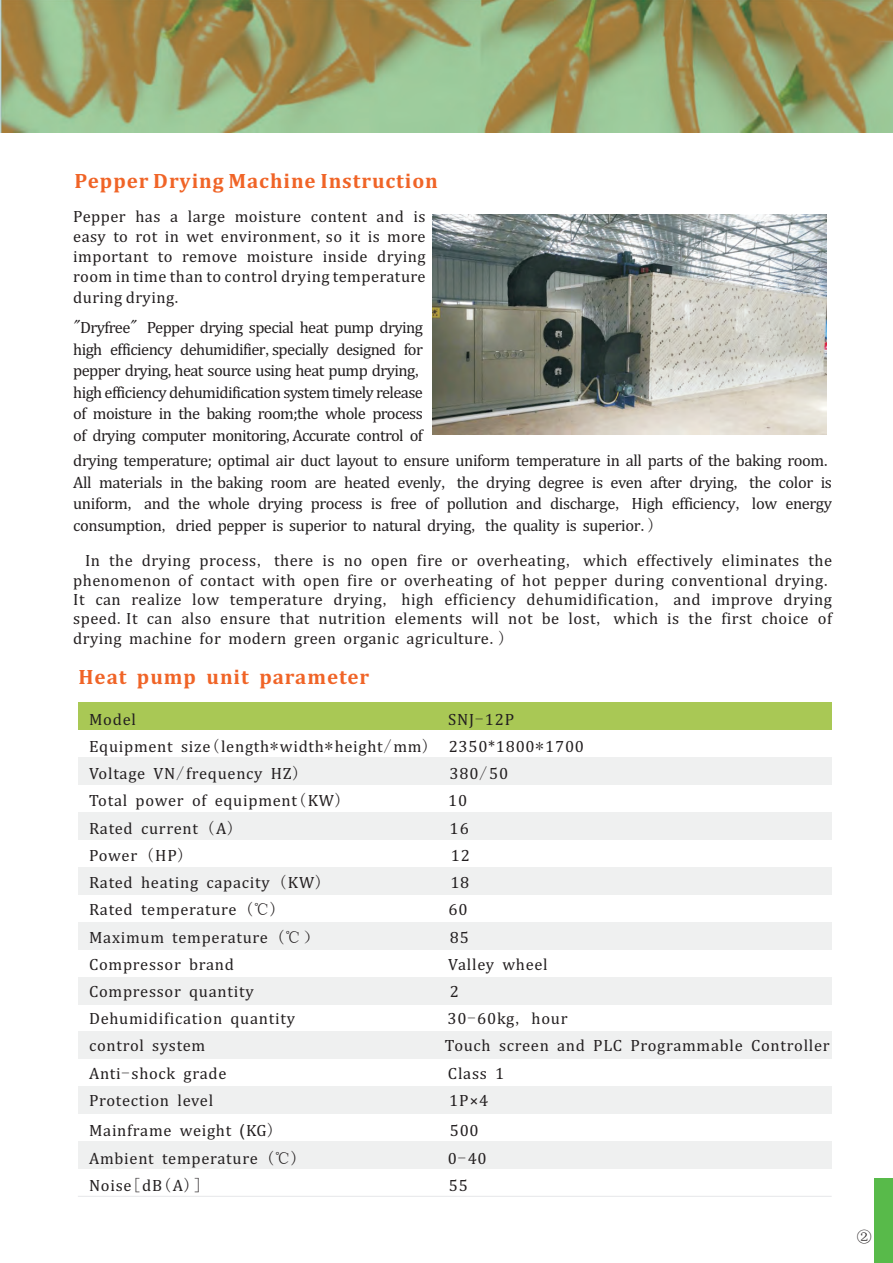
<style>
.page{position:relative;width:893px;height:1263px;background:#fff}
.page>*{position:absolute;margin:0;border:0;box-sizing:border-box;transform-origin:0 0}
.t1{font:700 21px "Cambria";letter-spacing:.045em;color:#f06427}
.t2{font:16.5px/21.6px "Cambria";letter-spacing:.045em;color:#231f20;text-align:justify}
.t3{font:15px "Sim Sun";color:#231f20}
.s1{font-family:"Sim Sun"}
.s2{font-family:"Arial Unicode MS"}
</style>
<div class="page">
<div style="left:874px;top:1178px;width:19px;height:85px;background:#58ba4a"></div>
<div style="left:78px;top:702px;width:359px;height:28px;background:#a9c855"></div>
<div style="left:437px;top:702px;width:395px;height:28px;background:#a9c855"></div>
<div style="left:78px;top:757px;width:359px;height:28px;background:#eff0f0"></div>
<div style="left:437px;top:757px;width:395px;height:28px;background:#eff0f0"></div>
<div style="left:78px;top:812px;width:359px;height:28px;background:#eff0f0"></div>
<div style="left:437px;top:812px;width:395px;height:28px;background:#eff0f0"></div>
<div style="left:78px;top:867px;width:359px;height:27px;background:#eff0f0"></div>
<div style="left:437px;top:867px;width:395px;height:27px;background:#eff0f0"></div>
<div style="left:78px;top:922px;width:359px;height:27px;background:#eff0f0"></div>
<div style="left:437px;top:922px;width:395px;height:27px;background:#eff0f0"></div>
<div style="left:78px;top:977px;width:359px;height:27px;background:#eff0f0"></div>
<div style="left:437px;top:977px;width:395px;height:27px;background:#eff0f0"></div>
<div style="left:78px;top:1032px;width:359px;height:27px;background:#eff0f0"></div>
<div style="left:437px;top:1032px;width:395px;height:27px;background:#eff0f0"></div>
<div style="left:78px;top:1086px;width:359px;height:28px;background:#eff0f0"></div>
<div style="left:437px;top:1086px;width:395px;height:28px;background:#eff0f0"></div>
<div style="left:78px;top:1141px;width:359px;height:28px;background:#eff0f0"></div>
<div style="left:437px;top:1141px;width:395px;height:28px;background:#eff0f0"></div>
<hr style="left:78px;top:1196px;width:754px;height:1px;background:#e6e7e9">
<img style="left:1px;top:0;width:892px;height:132px">
<img style="left:433px;top:214px;width:393px;height:220px">
<p class="t1" style="left:75px;top:171px;width:365px">Pepper Drying Machine Instruction</p>
<p class="t2" style="left:73px;top:207px;width:354px;line-height:20.2px">Pepper has a large moisture content and is easy to rot in wet environment<span class="s1">,</span>so it is more important to remove moisture inside drying room in time than to control drying temperature during drying<span class="s1">.</span></p>
<p class="t2" style="left:73px;top:318px;width:351px"><span class="s1">"</span>Dryfree<span class="s1">"</span> Pepper drying special heat pump drying high efficiency dehumidifier<span class="s1">,</span>specially designed for pepper drying<span class="s1">,</span>heat source using heat pump drying<span class="s1">, </span>high efficiency dehumidification system timely release of moisture in the baking room;the whole process of drying computer monitoring<span class="s1">,</span>Accurate control of</p>
<p class="t2" style="left:73px;top:451px;width:760px">drying temperature; optimal air duct layout to ensure uniform temperature in all parts of the baking room<span class="s1">.<br></span>All materials in the baking room are heated evenly<span class="s1">,</span> the drying degree is even after drying<span class="s1">,</span> the color is uniform<span class="s1">,</span> and the whole drying process is free of pollution and discharge<span class="s1">,</span> High efficiency<span class="s1">,</span> low energy consumption<span class="s1">,</span> dried pepper is superior to natural drying<span class="s1">,</span> the quality is superior<span class="s1">.)</span></p>
<p class="t2" style="left:73px;top:552px;width:760px;line-height:19.4px;text-indent:12px">In the drying process<span class="s1">,</span> there is no open fire or overheating<span class="s1">,</span> which effectively eliminates the phenomenon of contact with open fire or overheating of hot pepper during conventional drying<span class="s1">.<br></span>It can realize low temperature drying<span class="s1">,</span> high efficiency dehumidification<span class="s1">,</span> and improve drying speed<span class="s1">.</span>It can also ensure that nutrition elements will not be lost<span class="s1">,</span> which is the first choice of drying machine for modern green organic agriculture<span class="s1">.)</span></p>
<p class="t1" style="left:79px;top:667px;width:292px">Heat pump unit parameter</p>
<p class="t2" style="left:89px;top:709px;width:48px">Model</p>
<p class="t2" style="left:89px;top:707px;width:496px;line-height:27.2px;text-align:left;text-indent:359px">SNJ<span class="s1">-</span>12P<br>Equipment size<span class="s1">(</span>length<span class="s1">*</span>width<span class="s1">*</span>height<span class="s1">/</span>mm<span class="s1">)</span> 2350*1800<span class="s1">*</span>1700<br>Voltage VN<span class="s1">/</span>frequency HZ<span class="s1">)</span></p>
<p class="t2" style="left:450px;top:764px;width:60px">380<span class="s1">/</span>50</p>
<p class="t2" style="left:89px;top:791px;width:255px">Total power of equipment<span class="s1">(</span>KW<span class="s1">)</span></p>
<p class="t2" style="left:448px;top:791px;width:21px">10</p>
<p class="t2" style="left:89px;top:818px;width:148px">Rated current <span class="s1">(</span>A<span class="s1">)</span></p>
<p class="t2" style="left:450px;top:818px;width:21px">16</p>
<p class="t2" style="left:89px;top:845px;width:98px">Power <span class="s1">(</span>HP<span class="s1">)</span></p>
<p class="t2" style="left:451px;top:845px;width:21px">12</p>
<p class="t2" style="left:89px;top:873px;width:236px">Rated heating capacity <span class="s1">(</span>KW<span class="s1">)</span></p>
<p class="t2" style="left:450px;top:873px;width:21px">18</p>
<p class="t2" style="left:89px;top:900px;width:190px">Rated temperature <span class="s1">(℃)</span></p>
<p class="t2" style="left:449px;top:900px;width:21px">60</p>
<p class="t2" style="left:89px;top:927px;width:232px">Maximum temperature <span class="s1">(℃）</span></p>
<p class="t2" style="left:450px;top:927px;width:21px">85</p>
<p class="t2" style="left:89px;top:954px;width:147px">Compressor brand</p>
<p class="t2" style="left:448px;top:954px;width:101px">Valley wheel</p>
<p class="t2" style="left:89px;top:981px;width:166px">Compressor quantity</p>
<p class="t2" style="left:450px;top:981px;width:11px">2</p>
<p class="t2" style="left:89px;top:1009px;width:207px">Dehumidification quantity</p>
<p class="t2" style="left:447px;top:1009px;width:122px">30<span class="s1">-</span>60kg<span class="s1">,</span> hour</p>
<p class="t2" style="left:89px;top:1036px;width:118px">control system</p>
<p class="t2" style="left:445px;top:1036px;width:386px">Touch screen and PLC Programmable Controller</p>
<p class="t2" style="left:89px;top:1063px;width:139px">Anti<span class="s1">-</span>shock grade</p>
<p class="t2" style="left:448px;top:1063px;width:58px">Class 1</p>
<p class="t2" style="left:89px;top:1090px;width:126px">Protection level</p>
<p class="t2" style="left:449px;top:1090px;width:41px">1P×4</p>
<p class="t2" style="left:89px;top:1120px;width:188px">Mainframe weight <span class="s2">(</span>KG<span class="s1">)</span></p>
<p class="t2" style="left:450px;top:1120px;width:31px">500</p>
<p class="t2" style="left:89px;top:1149px;width:211px">Ambient temperature <span class="s1">(℃)</span></p>
<p class="t2" style="left:448px;top:1149px;width:40px">0<span class="s1">-</span>40</p>
<p class="t2" style="left:89px;top:1176px;width:114px">Noise<span class="s1">[</span>dB<span class="s1">(</span>A<span class="s1">)]</span></p>
<p class="t2" style="left:449px;top:1176px;width:21px">55</p>
<p class="t3" style="left:857px;top:1229px;width:16px">②</p>
</div>
